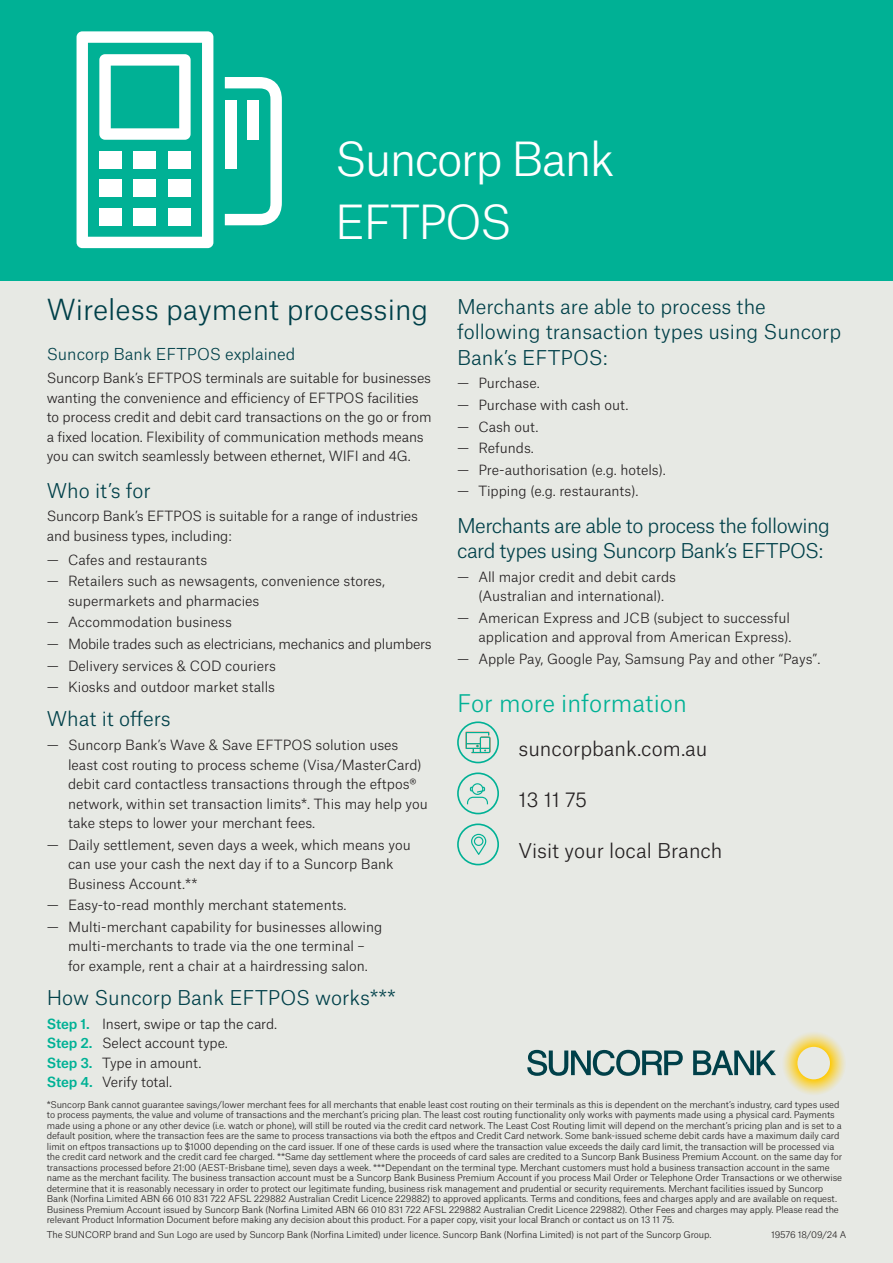
<style>
.page{position:relative;width:893px;height:1263px;background:#fff}
.page>*{position:absolute;margin:0;border:0;box-sizing:border-box;transform-origin:0 0}
.t1{font:300 45px/63px "Atlas Grotesk";letter-spacing:-.04em;color:#fff}
.t2{font:300 27.75px "Atlas Grotesk";color:#004049}
.t3{font:300 23.25px "Atlas Grotesk";color:#00b195}
.t4{font:300 19.5px/25.5px "Atlas Grotesk";letter-spacing:-.005em;color:#004049}
.t5{font:300 19.5px/25.5px "Atlas Grotesk";letter-spacing:-.03em;color:#004049}
.t6{font:300 19.5px "Atlas Grotesk";color:#231f20}
.t7{font:300 15.75px "Atlas Grotesk";color:#004049}
.t8{font:300 13.5px/19.5px "Atlas Grotesk";color:#231f20}
.t9{font:300 13.5px "Atlas Grotesk";letter-spacing:-.02em;color:#231f20}
.t10{font:300 9px/10.5px "Atlas Grotesk";letter-spacing:-.01em;color:#231f20}
.s1{font-weight:500;color:#00b195}
</style>
<div class="page">
<div style="left:0;top:281px;width:893px;height:982px;background:#e7e9e4"></div>
<div style="left:0;top:0;width:893px;height:281px;background:#00b195"></div>
<div style="left:457px;top:721px;width:42px;height:42px;border:2px solid #00b195;border-radius:50%"></div>
<svg style="left:465px;top:732px;width:26px;height:21px"></svg>
<div style="left:457px;top:772px;width:42px;height:42px;border:2px solid #00b195;border-radius:50%"></div>
<svg style="left:467px;top:783px;width:21px;height:21px"></svg>
<div style="left:457px;top:823px;width:42px;height:42px;border:2px solid #00b195;border-radius:50%"></div>
<svg style="left:471px;top:834px;width:15px;height:21px"></svg>
<svg style="left:225px;top:77px;width:57px;height:148px"></svg>
<div style="left:248px;top:100px;width:11px;height:40px;background:#fff"></div>
<div style="left:225px;top:100px;width:11px;height:68px;background:#fff"></div>
<svg style="left:77px;top:31px;width:136px;height:217px"></svg>
<svg style="left:527px;top:1050px;width:156px;height:26px"></svg>
<svg style="left:693px;top:1033px;width:152px;height:62px"></svg>
<h1 class="t1" style="left:335px;top:123px;width:281px">Suncorp Bank<br>EFTPOS</h1>
<h2 class="t2" style="left:47px;top:288px;width:383px">Wireless payment processing</h2>
<h3 class="t7" style="left:47px;top:341px;width:250px">Suncorp Bank EFTPOS explained</h3>
<p class="t8" style="left:47px;top:367px;width:386px">Suncorp Bank’s EFTPOS terminals are suitable for businesses wanting the convenience and efficiency of EFTPOS facilities to process credit and debit card transactions on the go or from a fixed location. Flexibility of communication methods means you can switch seamlessly between ethernet, WIFI and 4G.</p>
<h3 class="t4" style="left:47px;top:476px;width:106px">Who it’s for</h3>
<h3 class="t8" style="left:47px;top:505px;width:373px">Suncorp Bank’s EFTPOS is suitable for a range of industries and business types, including:</h3>
<h3 class="t8" style="left:47px;top:548px;width:162px">— Cafes and restaurants</h3>
<h3 class="t8" style="left:68px;top:570px;width:318px;text-indent:-21px">— Retailers such as newsagents, convenience stores, supermarkets and pharmacies</h3>
<h3 class="t8" style="left:47px;top:611px;width:187px">— Accommodation business</h3>
<h3 class="t9" style="left:47px;top:633px;width:386px">— Mobile trades such as electricians, mechanics and plumbers</h3>
<h3 class="t8" style="left:47px;top:654px;width:231px">— Delivery services &amp; COD couriers</h3>
<h3 class="t8" style="left:47px;top:676px;width:230px">— Kiosks and outdoor market stalls</h3>
<h3 class="t4" style="left:47px;top:704px;width:126px">What it offers</h3>
<p class="t8" style="left:68px;top:734px;width:361px;text-indent:-21px">— Suncorp Bank’s Wave &amp; Save EFTPOS solution uses least cost routing to process scheme (Visa/MasterCard) debit card contactless transactions through the eftpos® network, within set transaction limits*. This may help you take steps to lower your merchant fees.</p>
<h3 class="t8" style="left:68px;top:833px;width:344px;text-indent:-21px">— Daily settlement, seven days a week, which means you can use your cash the next day if to a Suncorp Bank<br>Business Account.**</h3>
<h3 class="t8" style="left:47px;top:894px;width:301px">— Easy-to-read monthly merchant statements.</h3>
<h3 class="t8" style="left:47px;top:916px;width:337px;text-align:center">— Multi-merchant capability for businesses allowing multi-merchants to trade via the one terminal –<br>for example, rent a chair at a hairdressing salon.</h3>
<h3 class="t4" style="left:47px;top:983px;width:351px">How Suncorp Bank EFTPOS works***</h3>
<h3 class="t8" style="left:47px;top:1012px;width:232px"><span class="s1">Step 1.</span> Insert, swipe or tap the card.<br><span class="s1">Step 2.</span> Select account type.<br><span class="s1">Step 3.</span> Type in amount.<br><span class="s1">Step 4.</span> Verify total.</h3>
<h3 class="t4" style="left:457px;top:291px;width:386px">Merchants are able to process the following transaction types using Suncorp<br>Bank’s EFTPOS:</h3>
<h3 class="t8" style="left:457px;top:372px;width:84px">— Purchase.</h3>
<h3 class="t8" style="left:457px;top:394px;width:173px">— Purchase with cash out.</h3>
<h3 class="t8" style="left:457px;top:415px;width:83px">— Cash out.</h3>
<h3 class="t8" style="left:457px;top:437px;width:78px">— Refunds.</h3>
<h3 class="t8" style="left:457px;top:459px;width:210px">— Pre-authorisation (e.g. hotels).</h3>
<h3 class="t8" style="left:457px;top:480px;width:183px">— Tipping (e.g. restaurants).</h3>
<h3 class="t5" style="left:457px;top:510px;width:374px">Merchants are able to process the following card types using Suncorp Bank’s EFTPOS:</h3>
<h3 class="t8" style="left:478px;top:566px;width:199px;text-indent:-21px">— All major credit and debit cards (Australian and international).</h3>
<h3 class="t8" style="left:457px;top:607px;width:336px;text-align:right">— American Express and JCB (subject to successful application and approval from American Express).</h3>
<h3 class="t8" style="left:457px;top:648px;width:365px">— Apple Pay, Google Pay, Samsung Pay and other “Pays”.</h3>
<h3 class="t3" style="left:457px;top:685px;width:231px">For more information</h3>
<h3 class="t6" style="left:518px;top:733px;width:190px">suncorpbank.com.au</h3>
<h3 class="t6" style="left:518px;top:784px;width:70px">13 11 75</h3>
<h3 class="t6" style="left:518px;top:835px;width:206px">Visit your local Branch</h3>
<p class="t10" style="left:47px;top:1098px;width:797px">*Suncorp Bank cannot guarantee savings/lower merchant fees for all merchants that enable least cost routing on their terminals as this is dependent on the merchant’s industry, card types used to process payments, the value and volume of transactions and the merchant’s pricing plan. The least cost routing functionality only works with payments made using a physical card. Payments made using a phone or any other device (i.e. watch or phone), will still be routed via the credit card network. The Least Cost Routing limit will depend on the merchant’s pricing plan and is set to a default position, where the transaction fees are the same to process transactions via both the eftpos and Credit Card network. Some bank-issued scheme debit cards have a maximum daily card limit on eftpos transactions up to $1000 depending on the card issuer. If one of these cards is used where the transaction value exceeds the daily card limit, the transaction will be processed via the credit card network and the credit card fee charged. **Same day settlement where the proceeds of card sales are credited to a Suncorp Bank Business Premium Account. on the same day for transactions processed before 21:00 (AEST-Brisbane time), seven days a week. ***Dependant on the terminal type. Merchant customers must hold a business transaction account in the same name as the merchant facility. The business transaction account must be a Suncorp Bank Business Premium Account if you process Mail Order or Telephone Order Transactions or we otherwise determine that it is reasonably necessary in order to protect our legitimate funding, business risk management and prudential or security requirements. Merchant facilities issued by Suncorp Bank (Norfina Limited ABN 66 010 831 722 AFSL 229882 Australian Credit Licence 229882) to approved applicants. Terms and conditions, fees and charges apply and are available on request.<br>Business Premium Account issued by Suncorp Bank (Norfina Limited ABN 66 010 831 722 AFSL 229882 Australian Credit Licence 229882). Other Fees and charges may apply. Please read the relevant Product Information Document before making any decision about this product. For a paper copy, visit your local Branch or contact us on 13 11 75.</p>
<p class="t10" style="left:47px;top:1228px;width:666px">The SUNCORP brand and Sun Logo are used by Suncorp Bank (Norfina Limited) under licence. Suncorp Bank (Norfina Limited) is not part of the Suncorp Group.</p>
<p class="t10" style="left:771px;top:1228px;width:77px">19576 18/09/24 A</p>
</div>
